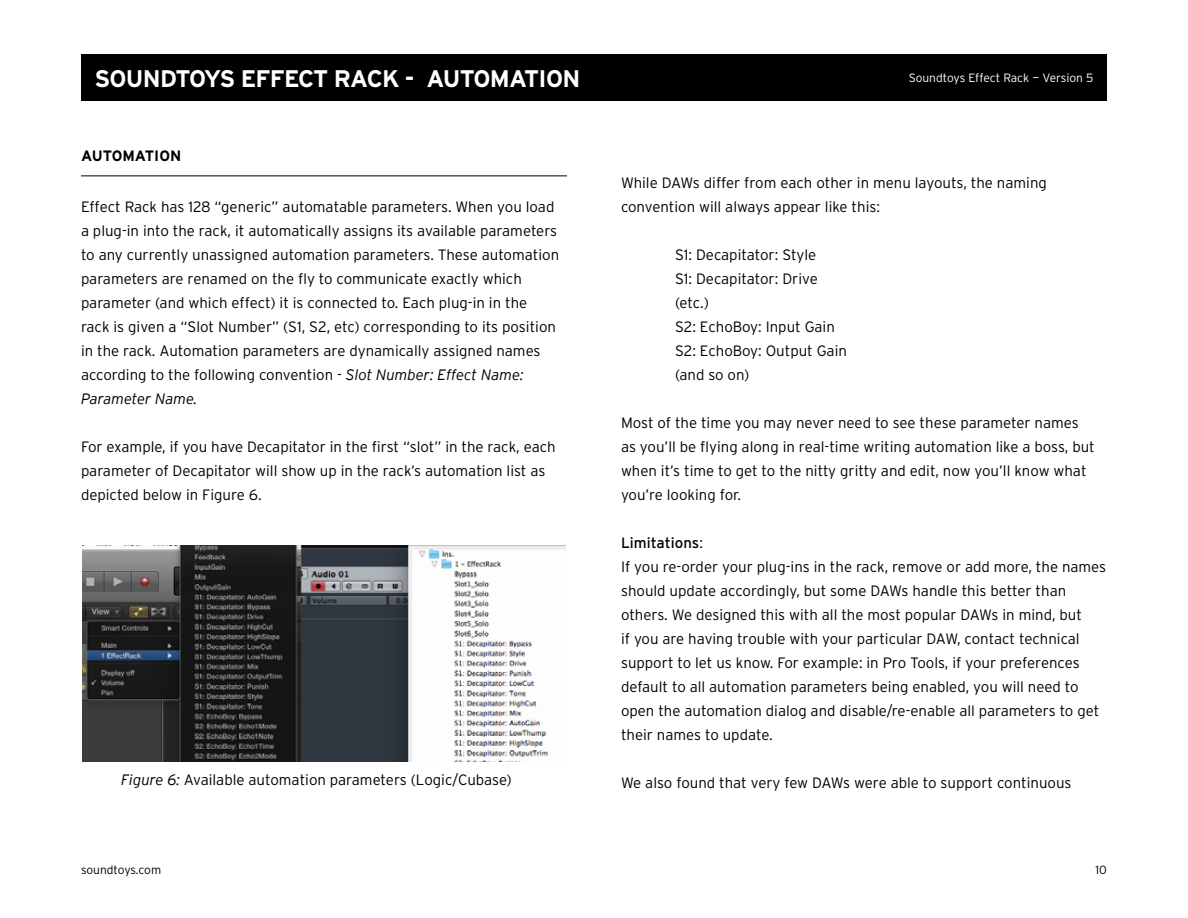
<style>
.page{position:relative;width:1188px;height:918px;background:#fff}
.page>*{position:absolute;margin:0;border:0;box-sizing:border-box;transform-origin:0 0}
.t1{font:700 24px "Interstate";letter-spacing:-.03em;color:#fff}
.t2{font:300 15px/24px "Interstate";color:#000}
.t3{font:15px "Interstate";color:#000}
.t4{font:700 15px "Interstate";color:#000}
.t5{font:300 12px "Interstate";color:#fff}
.t6{font:300 12px "Interstate";color:#000}
.s1{font-style:italic}
.s2{font-weight:300}
</style>
<div class="page">
<div style="left:81px;top:54px;width:1026px;height:47px;background:#000"></div>
<hr style="left:81px;top:176px;width:486px;height:1px;background:#000">
<img style="left:83px;top:546px;width:482px;height:215px">
<p class="t1" style="left:94px;top:65px;width:487px">SOUNDTOYS EFFECT RACK - AUTOMATION</p>
<p class="t4" style="left:81px;top:147px;width:102px">AUTOMATION</p>
<p class="t2" style="left:81px;top:194px;width:480px">Effect Rack has 128 “generic” automatable parameters. When you load a plug-in into the rack, it automatically assigns its available parameters to any currently unassigned automation parameters. These automation parameters are renamed on the fly to communicate exactly which parameter (and which effect) it is connected to. Each plug-in in the rack is given a “Slot Number” (S1, S2, etc) corresponding to its position in the rack. Automation parameters are dynamically assigned names according to the following convention - <span class="s1">Slot Number: Effect Name:<br>Parameter Name.</span></p>
<p class="t2" style="left:81px;top:434px;width:476px">For example, if you have Decapitator in the first “slot” in the rack, each parameter of Decapitator will show up in the rack’s automation list as depicted below in Figure 6.</p>
<p class="t2" style="left:121px;top:767px;width:392px"><span class="s1">Figure 6:</span> Available automation parameters (Logic/Cubase)</p>
<p class="t5" style="left:909px;top:71px;width:186px">Soundtoys Effect Rack — Version 5</p>
<p class="t2" style="left:621px;top:170px;width:427px">While DAWs differ from each other in menu layouts, the naming convention will always appear like this:</p>
<p class="t2" style="left:675px;top:242px;width:143px">S1: Decapitator: Style</p>
<p class="t2" style="left:675px;top:266px;width:144px">S1: Decapitator: Drive</p>
<p class="t2" style="left:675px;top:290px;width:35px">(etc.)</p>
<p class="t2" style="left:675px;top:314px;width:161px">S2: EchoBoy: Input Gain</p>
<p class="t2" style="left:675px;top:338px;width:173px">S2: EchoBoy: Output Gain</p>
<p class="t2" style="left:675px;top:362px;width:76px">(and so on)</p>
<p class="t2" style="left:621px;top:410px;width:475px">Most of the time you may never need to see these parameter names as you’ll be flying along in real-time writing automation like a boss, but when it’s time to get to the nitty gritty and edit, now you’ll know what you’re looking for.</p>
<p class="t3" style="left:621px;top:534px;width:84px">Limitations<span class="s2">:</span></p>
<p class="t2" style="left:621px;top:554px;width:487px">If you re-order your plug-ins in the rack, remove or add more, the names should update accordingly, but some DAWs handle this better than others. We designed this with all the most popular DAWs in mind, but<br>if you are having trouble with your particular DAW, contact technical support to let us know. For example: in Pro Tools, if your preferences default to all automation parameters being enabled, you will need to open the automation dialog and disable/re-enable all parameters to get their names to update.</p>
<p class="t2" style="left:621px;top:770px;width:452px">We also found that very few DAWs were able to support continuous</p>
<p class="t6" style="left:81px;top:863px;width:82px">soundtoys.com</p>
<p class="t6" style="left:1096px;top:863px;width:13px">10</p>
</div>
